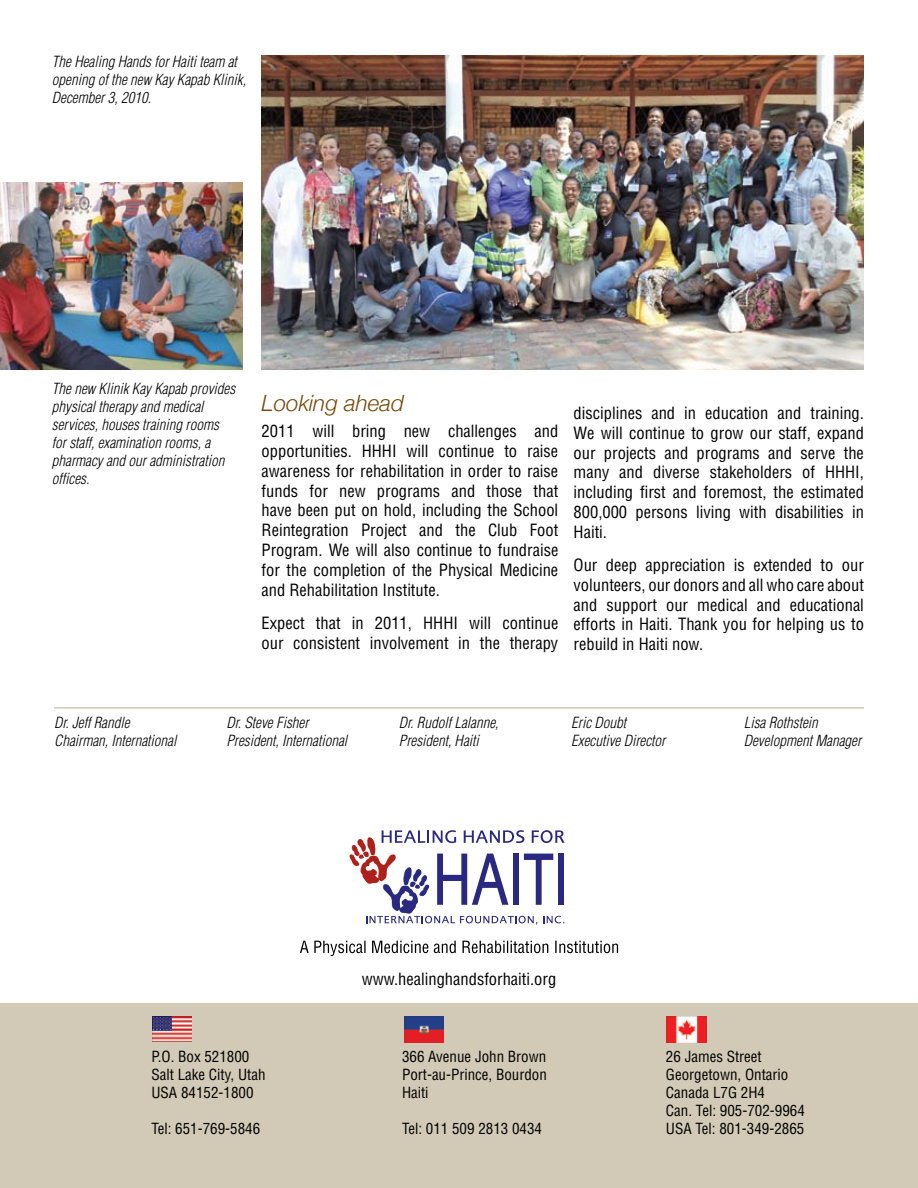
<style>
.page{position:relative;width:918px;height:1188px;background:#fff}
.page>*{position:absolute;margin:0;border:0;box-sizing:border-box;transform-origin:0 0}
.t1{font:italic 300 22.5px "Helvetica Neue";color:#774a0a}
.t2{font:condensed 16.5px/19.8px "Helvetica";color:#000;text-align:justify}
.t3{font:italic 300 condensed 15px/18px "Helvetica";color:#000}
.t4{font:condensed 15px/18px "Helvetica";color:#000}
</style>
<div class="page">
<div style="left:0;top:1004px;width:918px;height:184px;background:#d2cab6"></div>
<svg style="left:349px;top:830px;width:216px;height:95px"></svg>
<img style="left:667px;top:1016px;width:39px;height:26px">
<img style="left:404px;top:1016px;width:39px;height:26px">
<img style="left:153px;top:1017px;width:38px;height:25px">
<svg style="left:300px;top:941px;width:318px;height:15px"></svg>
<img style="left:261px;top:56px;width:603px;height:313px">
<hr style="left:54px;top:707px;width:810px;height:2px;background:#d2cab6">
<img style="left:0;top:183px;width:243px;height:186px">
<p class="t3" style="left:52px;top:53px;width:196px">The Healing Hands for Haiti team at opening of the new Kay Kapab Klinik,<br>December 3, 2010.</p>
<p class="t3" style="left:52px;top:380px;width:185px">The new Klinik Kay Kapab provides physical therapy and medical services, houses training rooms for staff, examination rooms, a pharmacy and our administration offices.</p>
<h1 class="t1" style="left:262px;top:389px;width:144px">Looking ahead</h1>
<p class="t2" style="left:262px;top:421px;width:298px">2011 will bring new challenges and opportunities. HHHI will continue to raise awareness for rehabilitation in order to raise funds for new programs and those that have been put on hold, including the School Reintegration Project and the Club Foot Program. We will also continue to fundraise for the completion of the Physical Medicine and Rehabilitation Institute.</p>
<p class="t2" style="left:262px;top:613px;width:298px">Expect that in 2011, HHHI will continue our consistent involvement in the therapy</p>
<p class="t2" style="left:574px;top:403px;width:292px">disciplines and in education and training.<br>We will continue to grow our staff, expand our projects and programs and serve the many and diverse stakeholders of HHHI, including first and foremost, the estimated 800,000 persons living with disabilities in Haiti.</p>
<p class="t2" style="left:574px;top:555px;width:292px">Our deep appreciation is extended to our volunteers, our donors and all who care about and support our medical and educational efforts in Haiti. Thank you for helping us to rebuild in Haiti now.</p>
<p class="t3" style="left:54px;top:713px;width:124px">Dr. Jeff Randle<br>Chairman, International</p>
<p class="t3" style="left:226px;top:713px;width:122px">Dr. Steve Fisher<br>President, International</p>
<p class="t3" style="left:399px;top:713px;width:101px">Dr. Rudolf Lalanne,<br>President, Haiti</p>
<p class="t3" style="left:571px;top:713px;width:96px">Eric Doubt<br>Executive Director</p>
<p class="t3" style="left:744px;top:713px;width:119px">Lisa Rothstein<br>Development Manager</p>
<p class="t4" style="left:151px;top:1047px;width:116px">P.O. Box 521800<br>Salt Lake City, Utah<br>USA 84152-1800</p>
<p class="t4" style="left:151px;top:1119px;width:110px">Tel: 651-769-5846</p>
<p class="t2" style="left:362px;top:969px;width:196px">www.healinghandsforhaiti.org</p>
<p class="t4" style="left:402px;top:1047px;width:146px;text-align:justify">366 Avenue John Brown Port-au-Prince, Bourdon Haiti</p>
<p class="t4" style="left:402px;top:1119px;width:142px">Tel: 011 509 2813 0434</p>
<p class="t4" style="left:666px;top:1047px;width:140px">26 James Street<br>Georgetown, Ontario<br>Canada L7G 2H4<br>Can. Tel: 905-702-9964<br>USA Tel: 801-349-2865</p>
</div>
